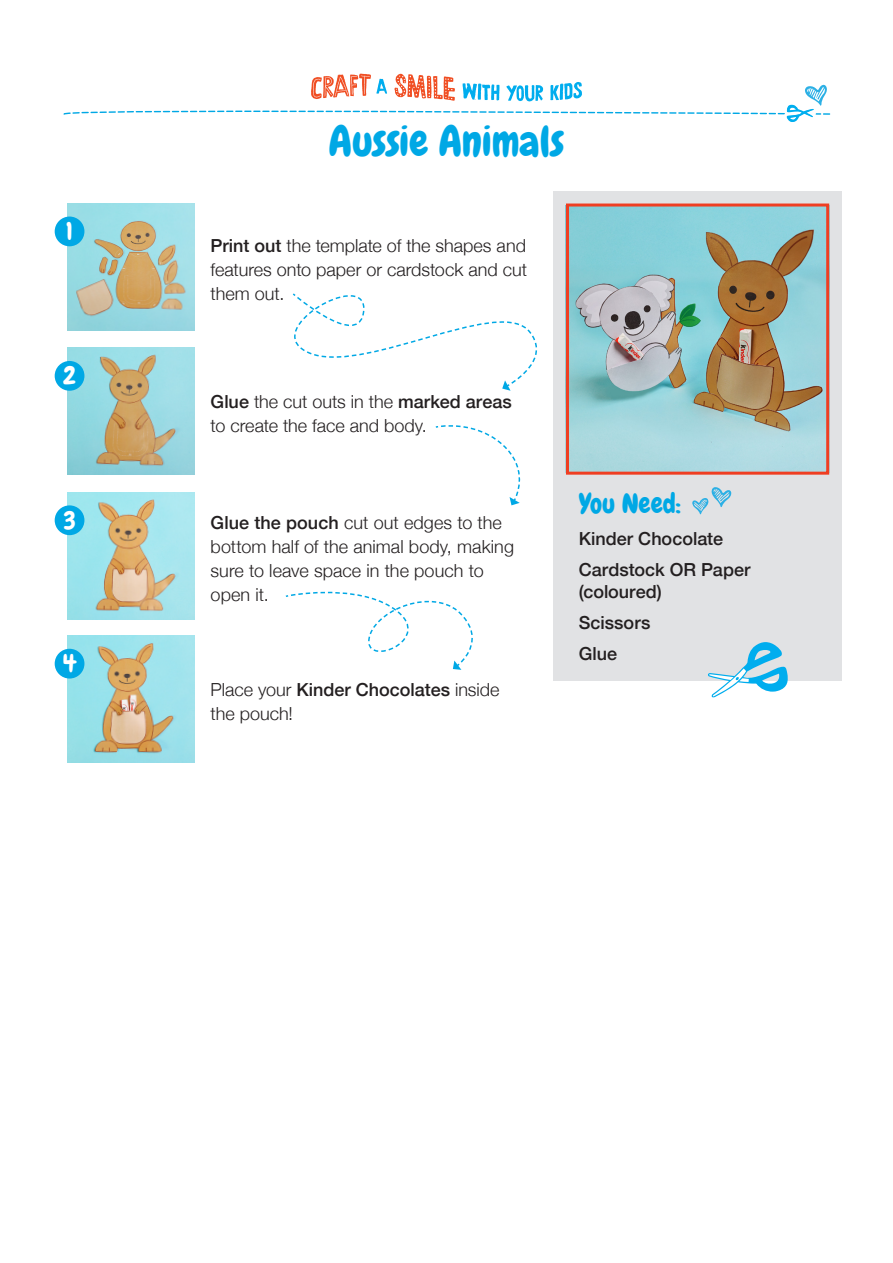
<style>
.page{position:relative;width:893px;height:1263px;background:#fff}
.page>*{position:absolute;margin:0;border:0;box-sizing:border-box;transform-origin:0 0}
.t1{font:42.75px "Chewy";letter-spacing:-.01em;color:#00a8e5}
.t2{font:27px "Chewy";color:#00a8e5}
.t3{font:25.2px "Chewy";color:#fff}
.instructions{font:300 18px/24px "Helvetica Neue";color:#231f20}
.t4{font:500 18px/22.5px "Helvetica Neue";color:#231f20}
.s1{font-weight:500}
</style>
<div class="page">
<svg style="left:63px;top:74px;width:768px;height:48px"></svg>
<div style="left:554px;top:191px;width:288px;height:490px;background:#e1e2e4"></div>
<img style="left:570px;top:207px;width:255px;height:264px">
<div style="left:566px;top:203px;width:263px;height:272px;border:3px solid #ef3e22"></div>
<img style="left:68px;top:203px;width:127px;height:127px">
<img style="left:68px;top:348px;width:127px;height:127px">
<img style="left:68px;top:492px;width:127px;height:127px">
<img style="left:68px;top:636px;width:127px;height:126px">
<div style="left:55px;top:217px;width:29px;height:29px;background:#00a8e5;border-radius:50%"></div>
<div style="left:55px;top:361px;width:29px;height:30px;background:#00a8e5;border-radius:50%"></div>
<div style="left:55px;top:505px;width:29px;height:30px;background:#00a8e5;border-radius:50%"></div>
<div style="left:55px;top:649px;width:29px;height:29px;background:#00a8e5;border-radius:50%"></div>
<svg style="left:435px;top:425px;width:86px;height:80px"></svg>
<svg style="left:292px;top:293px;width:245px;height:98px"></svg>
<svg style="left:285px;top:591px;width:188px;height:79px"></svg>
<svg style="left:692px;top:487px;width:39px;height:27px"></svg>
<svg style="left:708px;top:642px;width:80px;height:56px"></svg>
<p class="t3" style="left:66px;top:215px;width:8px">1</p>
<p class="t3" style="left:63px;top:360px;width:14px">2</p>
<p class="t3" style="left:63px;top:504px;width:14px">3</p>
<p class="t3" style="left:63px;top:647px;width:15px">4</p>
<p class="t1" style="left:329px;top:114px;width:237px">Aussie Animals</p>
<p class="instructions" style="left:211px;top:232px;width:318px;text-align:justify"><span class="s1">Print out</span> the template of the shapes and features onto paper or cardstock and cut them out.</p>
<p class="instructions" style="left:211px;top:388px;width:303px"><span class="s1">Glue</span> the cut outs in the <span class="s1">marked areas </span>to create the face and body.</p>
<p class="instructions" style="left:211px;top:509px;width:305px"><span class="s1">Glue the pouch</span> cut out edges to the bottom half of the animal body, making sure to leave space in the pouch to open it.</p>
<p class="instructions" style="left:211px;top:676px;width:291px">Place your <span class="s1">Kinder Chocolates</span> inside the pouch!</p>
<p class="t2" style="left:579px;top:487px;width:104px">You Need:</p>
<p class="t4" style="left:579px;top:525px;width:146px">Kinder Chocolate</p>
<p class="t4" style="left:579px;top:556px;width:173px">Cardstock OR Paper (coloured)</p>
<p class="t4" style="left:579px;top:610px;width:73px">Scissors</p>
<p class="t4" style="left:579px;top:641px;width:40px">Glue</p>
</div>
